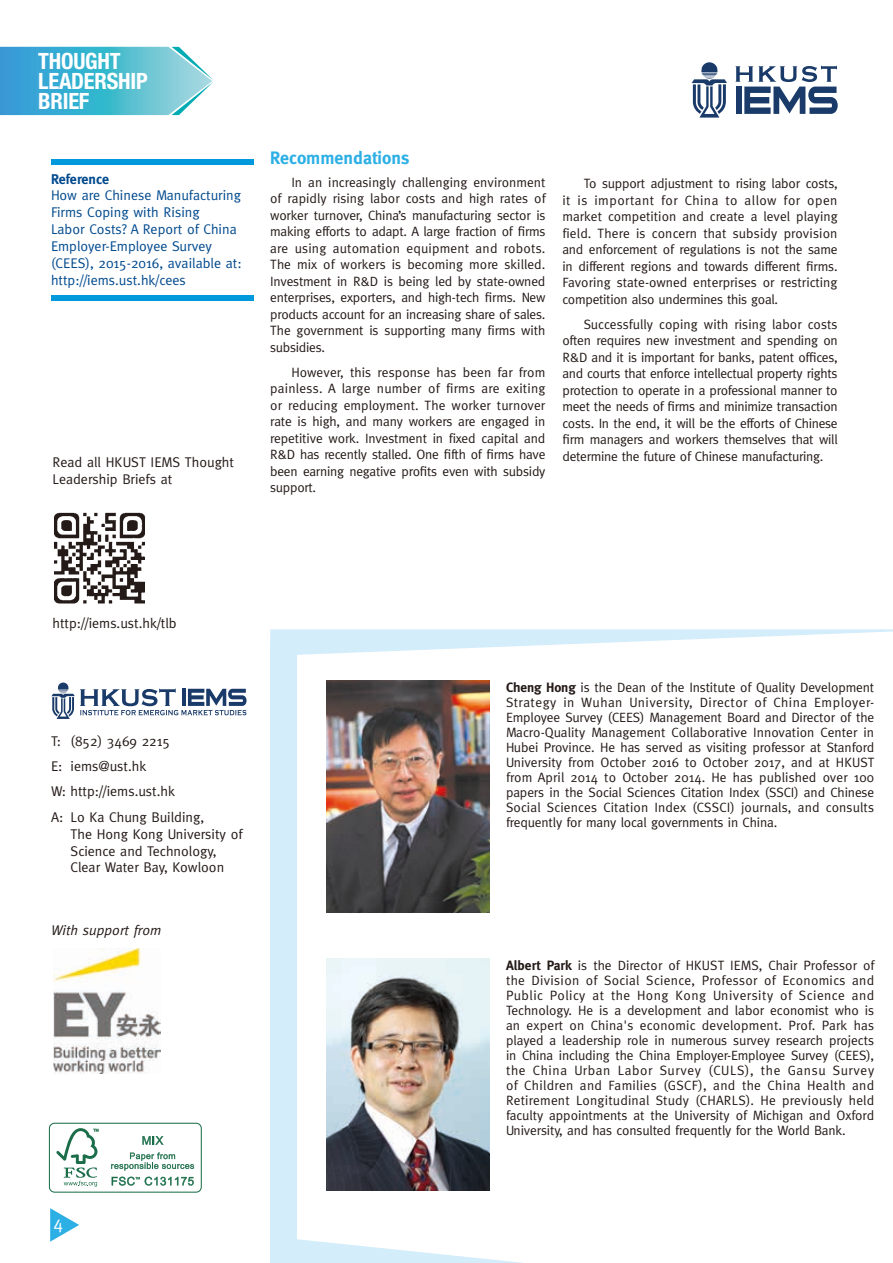
<style>
.page{position:relative;width:893px;height:1263px;background:#fff}
.page>*{position:absolute;margin:0;border:0;box-sizing:border-box;transform-origin:0 0}
.t1{font:700 condensed 22.5px/20.1px "Helvetica Neue";letter-spacing:-.01em;color:#fff}
.t2{font:700 18px "Meta";color:#2cafe5}
.t3{font:18px "Meta";color:#fff}
.t4{font:14.1px/25.3px "Meta";color:#241a17}
.t5{font:14.1px/17px "Meta";color:#004a8e}
.t6{font:italic 14.1px "Meta";color:#241a17}
.t7{font:700 14.1px "Meta";color:#004a8e}
.t8{font:13.5px/16.5px "Meta";letter-spacing:-.02em;color:#241a17;text-align:justify}
.s1{font-weight:700}
</style>
<div class="page">
<svg style="left:50px;top:1208px;width:29px;height:34px"></svg>
<svg style="left:0;top:47px;width:213px;height:68px;background:#5abbd6"></svg>
<svg style="left:735px;top:66px;width:103px;height:48px"></svg>
<svg style="left:692px;top:62px;width:35px;height:56px"></svg>
<img style="left:53px;top:949px;width:107px;height:124px">
<svg style="left:51px;top:682px;width:196px;height:37px"></svg>
<img style="left:54px;top:512px;width:91px;height:92px">
<div style="left:51px;top:159px;width:202px;height:5px;background:#009adc"></div>
<div style="left:51px;top:295px;width:202px;height:5px;background:#009adc"></div>
<svg style="left:49px;top:1123px;width:153px;height:70px"></svg>
<svg style="left:297px;top:1239px;width:226px;height:24px"></svg>
<div style="left:270px;top:643px;width:27px;height:620px;background:#d4edfb"></div>
<svg style="left:270px;top:629px;width:623px;height:26px"></svg>
<img style="left:326px;top:680px;width:163px;height:232px">
<img style="left:326px;top:959px;width:163px;height:231px">
<h1 class="t1" style="left:38px;top:51px;width:111px">THOUGHT<br>LEADERSHIP<br>BRIEF</h1>
<p class="t7" style="left:51px;top:171px;width:60px">Reference</p>
<p class="t5" style="left:51px;top:187px;width:192px">How are Chinese Manufacturing<br>Firms Coping with Rising<br>Labor Costs? A Report of China<br>Employer-Employee Survey (CEES), 2015-2016, available at: http://iems.ust.hk/cees</p>
<p class="t4" style="left:53px;top:453px;width:183px;line-height:17px">Read all HKUST IEMS Thought<br>Leadership Briefs at</p>
<h2 class="t2" style="left:270px;top:147px;width:141px">Recommendations</h2>
<p class="t8" style="left:270px;top:174px;width:277px;text-indent:21px">In an increasingly challenging environment of rapidly rising labor costs and high rates of worker turnover, China’s manufacturing sector is making efforts to adapt. A large fraction of firms are using automation equipment and robots.<br>The mix of workers is becoming more skilled.<br>Investment in R&amp;D is being led by state-owned enterprises, exporters, and high-tech firms. New products account for an increasing share of sales.<br>The government is supporting many firms with subsidies.</p>
<p class="t8" style="left:270px;top:364px;width:277px;text-indent:21px">However, this response has been far from painless. A large number of firms are exiting or reducing employment. The worker turnover rate is high, and many workers are engaged in repetitive work. Investment in fixed capital and R&amp;D has recently stalled. One fifth of firms have been earning negative profits even with subsidy support.</p>
<p class="t8" style="left:562px;top:175px;width:277px;text-indent:21px">To support adjustment to rising labor costs, it is important for China to allow for open market competition and create a level playing field. There is concern that subsidy provision and enforcement of regulations is not the same in different regions and towards different firms.<br>Favoring state-owned enterprises or restricting competition also undermines this goal.</p>
<p class="t8" style="left:562px;top:316px;width:277px;text-indent:21px">Successfully coping with rising labor costs often requires new investment and spending on R&amp;D and it is important for banks, patent offices, and courts that enforce intellectual property rights protection to operate in a professional manner to meet the needs of firms and minimize transaction costs. In the end, it will be the efforts of Chinese firm managers and workers themselves that will determine the future of Chinese manufacturing.</p>
<p class="t4" style="left:53px;top:611px;width:126px">http://iems.ust.hk/tlb</p>
<p class="t4" style="left:51px;top:728px;width:155px">T: (852) 3469 2215<br>E: iems@ust.hk<br>W: http://iems.ust.hk<br>A: Lo Ka Chung Building,</p>
<p class="t4" style="left:71px;top:825px;width:174px;line-height:16.8px">The Hong Kong University of<br>Science and Technology,<br>Clear Water Bay, Kowloon</p>
<p class="t6" style="left:51px;top:921px;width:112px">With support from</p>
<h2 class="t3" style="left:53px;top:1212px;width:11px">4</h2>
<p class="t8" style="left:506px;top:679px;width:370px;line-height:15px"><span class="s1">Cheng Hong</span> is the Dean of the Institute of Quality Development Strategy in Wuhan University, Director of China Employer-Employee Survey (CEES) Management Board and Director of the Macro-Quality Management Collaborative Innovation Center in Hubei Province. He has served as visiting professor at Stanford University from October 2016 to October 2017, and at HKUST from April 2014 to October 2014. He has published over 100 papers in the Social Sciences Citation Index (SSCI) and Chinese Social Sciences Citation Index (CSSCI) journals, and consults frequently for many local governments in China.</p>
<p class="t8" style="left:506px;top:958px;width:370px;line-height:15px"><span class="s1">Albert Park</span> is the Director of HKUST IEMS, Chair Professor of the Division of Social Science, Professor of Economics and Public Policy at the Hong Kong University of Science and Technology. He is a development and labor economist who is an expert on China's economic development. Prof. Park has played a leadership role in numerous survey research projects in China including the China Employer-Employee Survey (CEES), the China Urban Labor Survey (CULS), the Gansu Survey of Children and Families (GSCF), and the China Health and Retirement Longitudinal Study (CHARLS). He previously held faculty appointments at the University of Michigan and Oxford University, and has consulted frequently for the World Bank.</p>
</div>
